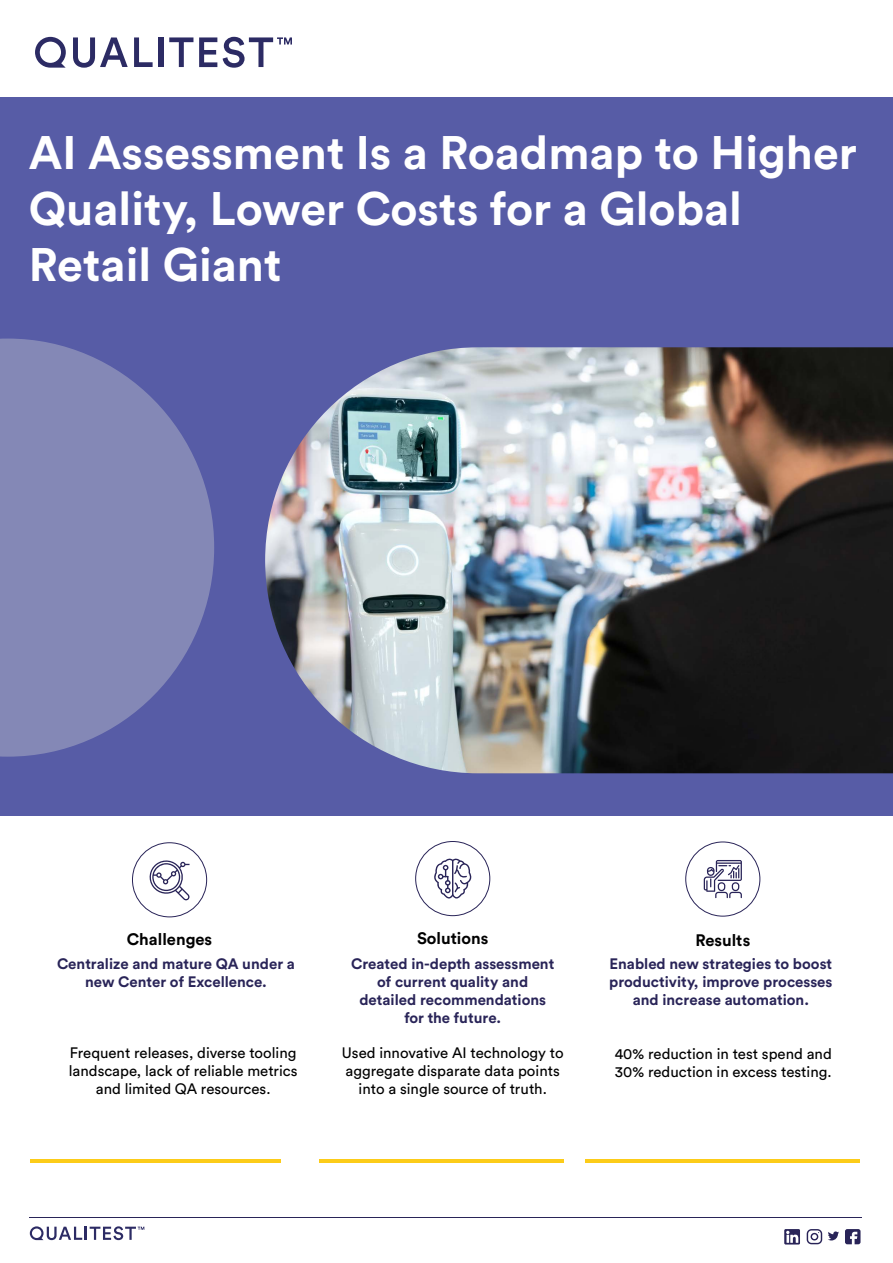
<style>
.page{position:relative;width:893px;height:1263px;background:#fff}
.page>*{position:absolute;margin:0;border:0;box-sizing:border-box;transform-origin:0 0}
.t1{font:700 46.5px/55.8px "Circular Std";color:#fff}
.t2{font:700 16.5px "Circular Std";color:#000}
.t3{font:15px/18px "Circular Std";color:#000;text-align:center}
.t4{font:700 15px/18px "Circular Std";color:#292458;text-align:center}
</style>
<div class="page">
<svg style="left:149px;top:860px;width:41px;height:41px"></svg>
<div style="left:132px;top:842px;width:75px;height:75px;border:1px solid #292458;border-radius:50%"></div>
<svg style="left:434px;top:858px;width:37px;height:40px"></svg>
<div style="left:415px;top:841px;width:75px;height:75px;border:1px solid #292458;border-radius:50%"></div>
<svg style="left:704px;top:860px;width:38px;height:38px"></svg>
<div style="left:685px;top:842px;width:75px;height:74px;border:1px solid #292458;border-radius:50%"></div>
<hr style="left:319px;top:1159px;width:244px;height:3px;background:#fccc19">
<hr style="left:30px;top:1159px;width:251px;height:3px;background:#fccc19">
<hr style="left:586px;top:1159px;width:274px;height:3px;background:#fccc19">
<div style="left:0;top:97px;width:893px;height:718px;background:#575ca6"></div>
<hr style="left:29px;top:1217px;width:832px;height:1px;background:#292458">
<svg style="left:784px;top:1229px;width:16px;height:15px"></svg>
<svg style="left:807px;top:1229px;width:15px;height:15px"></svg>
<svg style="left:828px;top:1231px;width:11px;height:9px"></svg>
<svg style="left:845px;top:1229px;width:15px;height:15px"></svg>
<svg style="left:30px;top:1226px;width:114px;height:14px"></svg>
<img style="left:265px;top:347px;width:628px;height:426px">
<svg style="left:0;top:339px;width:214px;height:418px;fill:#8488b6"></svg>
<svg style="left:134px;top:37px;width:19px;height:30px"></svg>
<div style="left:158px;top:37px;width:6px;height:30px;background:#2c2b64"></div>
<svg style="left:169px;top:37px;width:24px;height:30px"></svg>
<svg style="left:199px;top:37px;width:18px;height:30px"></svg>
<svg style="left:35px;top:37px;width:31px;height:31px"></svg>
<svg style="left:73px;top:37px;width:55px;height:31px"></svg>
<svg style="left:223px;top:37px;width:69px;height:31px"></svg>
<h1 class="t1" style="left:29px;top:124px;width:829px">AI Assessment Is a Roadmap to Higher<br>Quality, Lower Costs for a Global<br>Retail Giant</h1>
<p class="t2" style="left:127px;top:929px;width:87px">Challenges</p>
<p class="t2" style="left:417px;top:928px;width:73px">Solutions</p>
<p class="t2" style="left:695px;top:929px;width:56px">Results</p>
<p class="t4" style="left:57px;top:954px;width:239px">Centralize and mature QA under a new Center of Excellence.</p>
<p class="t4" style="left:351px;top:954px;width:205px">Created in-depth assessment of current quality and detailed recommendations for the future.</p>
<p class="t4" style="left:609px;top:954px;width:225px">Enabled new strategies to boost productivity, improve processes and increase automation.</p>
<p class="t3" style="left:69px;top:1044px;width:230px">Frequent releases, diverse tooling landscape, lack of reliable metrics and limited QA resources.</p>
<p class="t3" style="left:342px;top:1043px;width:223px">Used innovative AI technology to aggregate disparate data points into a single source of truth.</p>
<p class="t3" style="left:615px;top:1045px;width:219px;text-align:left">40% reduction in test spend and<br>30% reduction in excess testing.</p>
</div>
